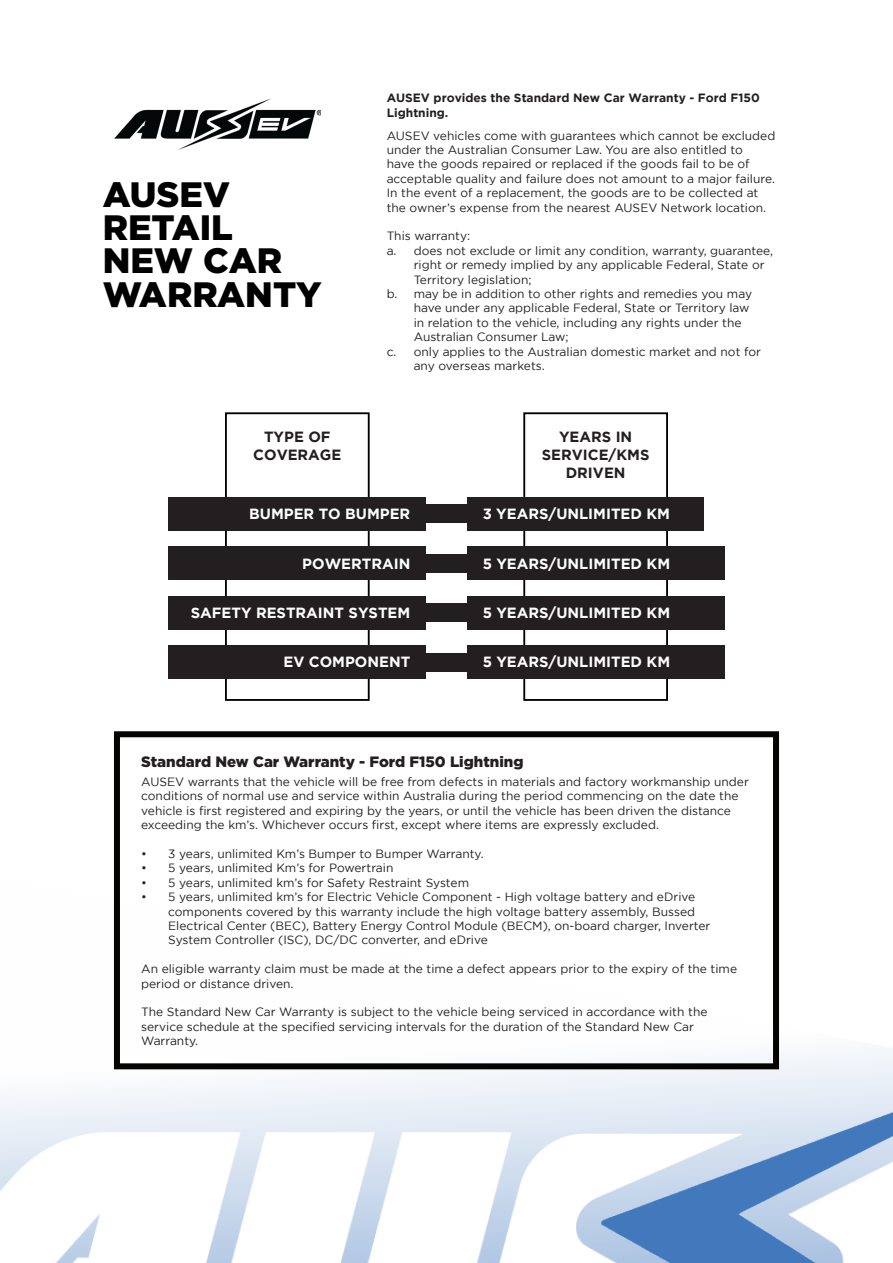
<style>
.page{position:relative;width:893px;height:1263px;background:#fff}
.page>*{position:absolute;margin:0;border:0;box-sizing:border-box;transform-origin:0 0}
.t1{font:900 35.25px/33.3px "Gotham";color:#000}
.SUBTILE{font:900 15px "Gotham";color:#231f20}
.SPECIAL{font:700 14.7px "Gotham";color:#fff}
.SPECIAL-2{font:700 14.7px/17.7px "Gotham";color:#231f20;text-align:center}
.Content{font:12px/14.4px "Gotham";color:#231f20}
.SUB_TITLE{font:700 12px/14.4px "Gotham";color:#231f20}
</style>
<div class="page">
<img style="left:0;top:1002px;width:893px;height:261px">
<div style="left:114px;top:731px;width:665px;height:338px;border:6px solid #040503"></div>
<img style="left:114px;top:98px;width:207px;height:52px">
<div style="left:320px;top:505px;width:257px;height:18px;background:#231f20"></div>
<div style="left:320px;top:603px;width:257px;height:19px;background:#231f20"></div>
<div style="left:320px;top:554px;width:257px;height:18px;background:#231f20"></div>
<div style="left:320px;top:653px;width:257px;height:18px;background:#231f20"></div>
<div style="left:225px;top:412px;width:145px;height:289px;border:2px solid #000"></div>
<div style="left:169px;top:497px;width:257px;height:34px;background:#231f20"></div>
<div style="left:169px;top:596px;width:257px;height:33px;background:#231f20"></div>
<div style="left:169px;top:547px;width:257px;height:33px;background:#231f20"></div>
<div style="left:169px;top:645px;width:257px;height:34px;background:#231f20"></div>
<div style="left:523px;top:412px;width:145px;height:289px;border:2px solid #000"></div>
<div style="left:467px;top:497px;width:236px;height:34px;background:#231f20"></div>
<div style="left:467px;top:596px;width:257px;height:33px;background:#231f20"></div>
<div style="left:467px;top:547px;width:257px;height:33px;background:#231f20"></div>
<div style="left:467px;top:645px;width:257px;height:34px;background:#231f20"></div>
<p class="t1" style="left:103px;top:177px;width:220px">AUSEV<br>RETAIL<br>NEW CAR<br>WARRANTY</p>
<p class="SUB_TITLE" style="left:387px;top:91px;width:375px">AUSEV provides the Standard New Car Warranty - Ford F150<br>Lightning.</p>
<p class="Content" style="left:387px;top:128px;width:390px">AUSEV vehicles come with guarantees which cannot be excluded under the Australian Consumer Law. You are also entitled to<br>have the goods repaired or replaced if the goods fail to be of acceptable quality and failure does not amount to a major failure.<br>In the event of a replacement, the goods are to be collected at the owner’s expense from the nearest AUSEV Network location.</p>
<p class="Content" style="left:387px;top:229px;width:85px">This warranty:</p>
<p class="Content" style="left:414px;top:243px;width:361px;text-indent:-27px">a. does not exclude or limit any condition, warranty, guarantee, right or remedy implied by any applicable Federal, State or<br>Territory legislation;</p>
<p class="Content" style="left:414px;top:286px;width:340px;text-indent:-27px">b. may be in addition to other rights and remedies you may have under any applicable Federal, State or Territory law in relation to the vehicle, including any rights under the Australian Consumer Law;</p>
<p class="Content" style="left:414px;top:344px;width:349px;text-indent:-27px">c. only applies to the Australian domestic market and not for any overseas markets.</p>
<p class="SPECIAL-2" style="left:253px;top:428px;width:90px">TYPE OF<br>COVERAGE</p>
<p class="SPECIAL" style="left:249px;top:505px;width:163px">BUMPER TO BUMPER</p>
<p class="SPECIAL-2" style="left:542px;top:428px;width:109px">YEARS IN<br>SERVICE/KMS<br>DRIVEN</p>
<p class="SPECIAL" style="left:483px;top:505px;width:189px">3 YEARS/UNLIMITED KM</p>
<p class="SPECIAL" style="left:302px;top:555px;width:110px">POWERTRAIN</p>
<p class="SPECIAL" style="left:483px;top:555px;width:189px">5 YEARS/UNLIMITED KM</p>
<p class="SPECIAL" style="left:191px;top:604px;width:221px">SAFETY RESTRAINT SYSTEM</p>
<p class="SPECIAL" style="left:483px;top:604px;width:189px">5 YEARS/UNLIMITED KM</p>
<p class="SPECIAL" style="left:283px;top:653px;width:128px">EV COMPONENT</p>
<p class="SPECIAL" style="left:483px;top:653px;width:189px">5 YEARS/UNLIMITED KM</p>
<p class="SUBTILE" style="left:141px;top:752px;width:384px">Standard New Car Warranty - Ford F150 Lightning</p>
<p class="Content" style="left:141px;top:774px;width:609px">AUSEV warrants that the vehicle will be free from defects in materials and factory workmanship under conditions of normal use and service within Australia during the period commencing on the date the vehicle is first registered and expiring by the years, or until the vehicle has been driven the distance exceeding the km’s. Whichever occurs first, except where items are expressly excluded.</p>
<p class="Content" style="left:141px;top:846px;width:344px">• 3 years, unlimited Km’s Bumper to Bumper Warranty.</p>
<p class="Content" style="left:141px;top:861px;width:254px">• 5 years, unlimited Km’s for Powertrain</p>
<p class="Content" style="left:141px;top:875px;width:329px">• 5 years, unlimited km’s for Safety Restraint System</p>
<p class="Content" style="left:168px;top:889px;width:544px;text-indent:-27px">• 5 years, unlimited km’s for Electric Vehicle Component - High voltage battery and eDrive components covered by this warranty include the high voltage battery assembly, Bussed Electrical Center (BEC), Battery Energy Control Module (BECM), on-board charger, Inverter System Controller (ISC), DC/DC converter, and eDrive</p>
<p class="Content" style="left:141px;top:961px;width:597px">An eligible warranty claim must be made at the time a defect appears prior to the expiry of the time period or distance driven.</p>
<p class="Content" style="left:141px;top:1005px;width:568px">The Standard New Car Warranty is subject to the vehicle being serviced in accordance with the service schedule at the specified servicing intervals for the duration of the Standard New Car<br>Warranty.</p>
</div>
